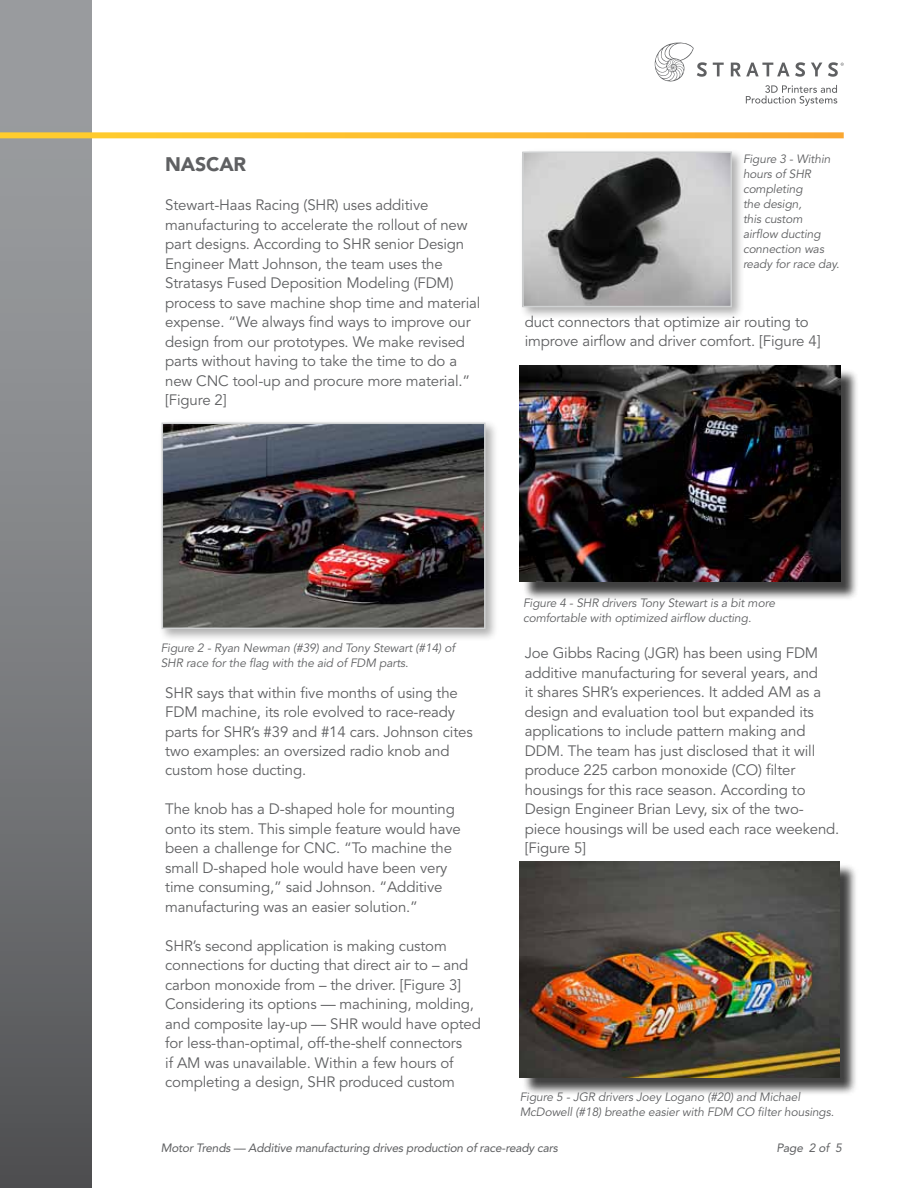
<style>
.page{position:relative;width:918px;height:1188px;background:#fff}
.page>*{position:absolute;margin:0;border:0;box-sizing:border-box;transform-origin:0 0}
.t1{font:900 19.5px "Avenir LT Std";letter-spacing:-.01em;color:#5f6062}
.t2{font:15px/19.5px "Avenir LT Std";letter-spacing:-.01em;color:#5f6062}
.t3{font:italic 12px/15px "Avenir LT Std";letter-spacing:-.01em;color:#5f6062}
.t4{font:italic 12px "Avenir LT Std";letter-spacing:-.02em;color:#5f6062}
</style>
<div class="page">
<svg style="left:713px;top:63px;width:11px;height:13px"></svg>
<svg style="left:731px;top:62px;width:74px;height:15px"></svg>
<svg style="left:811px;top:63px;width:11px;height:13px"></svg>
<svg style="left:655px;top:43px;width:52px;height:39px"></svg>
<svg style="left:746px;top:85px;width:91px;height:21px"></svg>
<svg style="left:828px;top:62px;width:16px;height:15px"></svg>
<div style="left:0;top:0;width:92px;height:1188px;background:linear-gradient(to bottom,#a4a7a9,#555658)"></div>
<svg style="left:0;top:132px;width:844px;height:6px"></svg>
<div style="left:522px;top:368px;width:338px;height:232px;background:#000;opacity:.75"></div>
<img style="left:520px;top:366px;width:321px;height:216px">
<div style="left:158px;top:419px;width:340px;height:223px;background:#000;opacity:.32"></div>
<img style="left:165px;top:426px;width:318px;height:200px">
<div style="left:162px;top:423px;width:324px;height:206px;border:2px solid #cfd1d2"></div>
<div style="left:519px;top:148px;width:226px;height:172px;background:#000;opacity:.32"></div>
<img style="left:525px;top:155px;width:204px;height:149px">
<div style="left:522px;top:152px;width:210px;height:155px;border:2px solid #cfd1d2"></div>
<div style="left:522px;top:863px;width:336px;height:233px;background:#000;opacity:.75"></div>
<img style="left:520px;top:861px;width:320px;height:216px">
<h1 class="t1" style="left:165px;top:152px;width:83px">NASCAR</h1>
<p class="t2" style="left:165px;top:196px;width:317px">Stewart-Haas Racing (SHR) uses additive manufacturing to accelerate the rollout of new part designs. According to SHR senior Design Engineer Matt Johnson, the team uses the Stratasys Fused Deposition Modeling (FDM) process to save machine shop time and material expense. “We always find ways to improve our design from our prototypes. We make revised parts without having to take the time to do a new CNC tool-up and procure more material.” [Figure 2]</p>
<p class="t3" style="left:743px;top:152px;width:98px">Figure 3 - Within hours of SHR completing<br>the design,<br>this custom airflow ducting connection was ready for race day.</p>
<p class="t2" style="left:525px;top:313px;width:297px">duct connectors that optimize air routing to improve airflow and driver comfort. [Figure 4]</p>
<p class="t3" style="left:161px;top:640px;width:296px">Figure 2 - Ryan Newman (#39) and Tony Stewart (#14) of<br>SHR race for the flag with the aid of FDM parts.</p>
<p class="t2" style="left:165px;top:683px;width:309px">SHR says that within five months of using the FDM machine, its role evolved to race-ready parts for SHR’s #39 and #14 cars. Johnson cites two examples: an oversized radio knob and custom hose ducting.</p>
<p class="t2" style="left:165px;top:800px;width:297px">The knob has a D-shaped hole for mounting onto its stem. This simple feature would have been a challenge for CNC. “To machine the small D-shaped hole would have been very time consuming,” said Johnson. “Additive manufacturing was an easier solution.”</p>
<p class="t2" style="left:165px;top:937px;width:317px">SHR’s second application is making custom connections for ducting that direct air to – and carbon monoxide from – the driver. [Figure 3] Considering its options — machining, molding, and composite lay-up — SHR would have opted for less-than-optimal, off-the-shelf connectors<br>if AM was unavailable. Within a few hours of completing a design, SHR produced custom</p>
<p class="t3" style="left:523px;top:595px;width:253px">Figure 4 - SHR drivers Tony Stewart is a bit more comfortable with optimized airflow ducting.</p>
<p class="t2" style="left:525px;top:644px;width:316px">Joe Gibbs Racing (JGR) has been using FDM additive manufacturing for several years, and<br>it shares SHR’s experiences. It added AM as a design and evaluation tool but expanded its applications to include pattern making and DDM. The team has just disclosed that it will produce 225 carbon monoxide (CO) filter housings for this race season. According to Design Engineer Brian Levy, six of the two&shy;piece housings will be used each race weekend. [Figure 5]</p>
<p class="t3" style="left:520px;top:1090px;width:316px">Figure 5 - JGR drivers Joey Logano (#20) and Michael<br>McDowell (#18) breathe easier with FDM CO filter housings.</p>
<p class="t4" style="left:161px;top:1141px;width:399px">Motor Trends — Additive manufacturing drives production of race-ready cars</p>
<p class="t4" style="left:776px;top:1141px;width:67px">Page 2 of 5</p>
</div>
